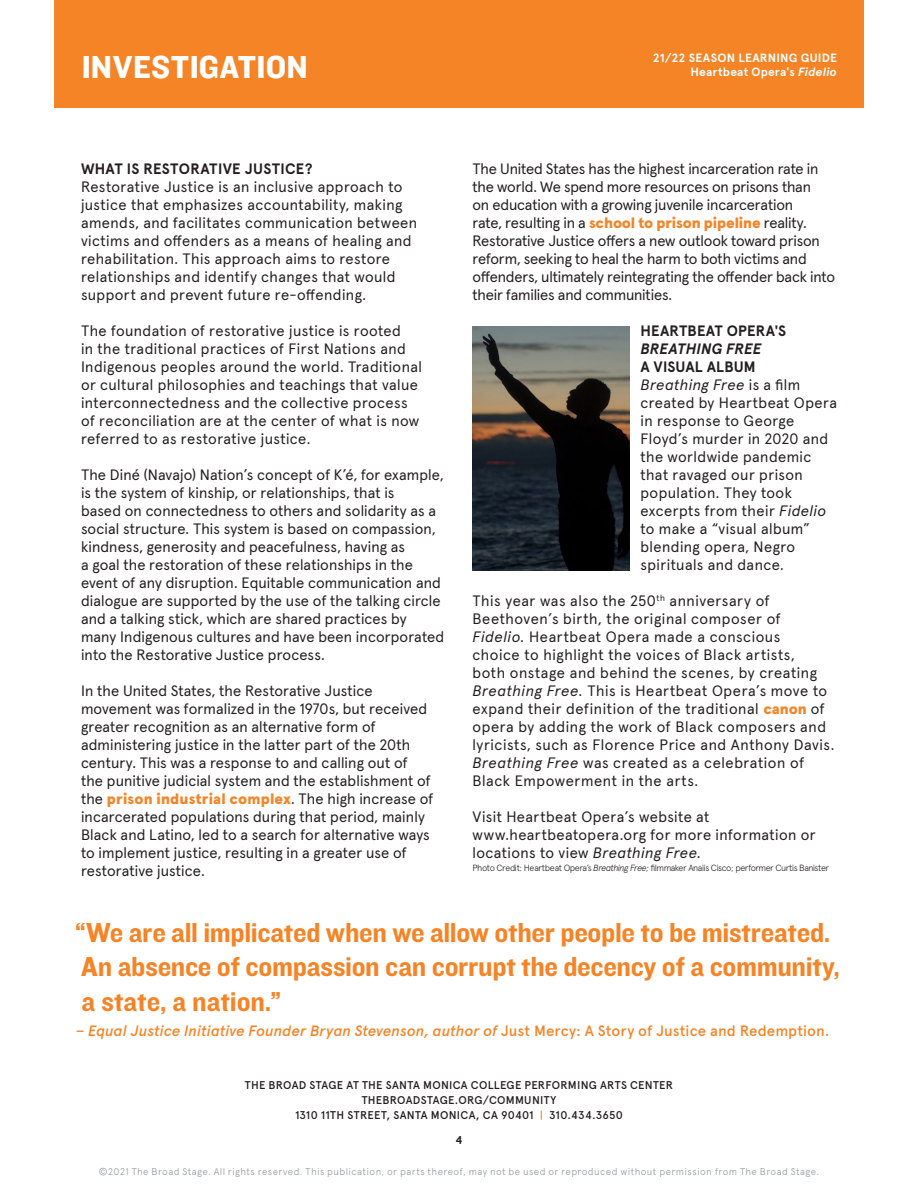
<style>
.page{position:relative;width:918px;height:1188px;background:#fff}
.page>*{position:absolute;margin:0;border:0;box-sizing:border-box;transform-origin:0 0}
.t1{font:33px "Knockout HTF51 Middleweight";letter-spacing:.01em;color:#fff}
.t2{font:28.5px/34.2px "Knockout HTF51 Middleweight";letter-spacing:-.01em;color:#f58427}
.t3{font:15px/18px "Apercu LA Phil";letter-spacing:.015em;color:#231f20}
.t4{font:15px/18px "Apercu LA Phil";letter-spacing:.035em;color:#231f20}
.t5{font:15px/18px "Apercu LA Phil";letter-spacing:-.015em;color:#231f20}
.t6{font:italic 500 15px "Apercu";letter-spacing:-.005em;color:#f58427}
.t7{font:700 15px/18px "Apercu LA Phil";letter-spacing:.01em;color:#231f20}
.t8{font:700 12px "Apercu";letter-spacing:.02em;color:#fff}
.t9{font:500 12px "Cachet";color:#231f20}
.t10{font:500 11.25px/15px "Apercu";letter-spacing:.025em;color:#231f20;text-align:center}
.t11{font:300 9.75px "Apercu";letter-spacing:.045em;color:#939598}
.t12{font:300 9px "Apercu";letter-spacing:-.05em;color:#231f20}
.s1{font-style:italic}
.s2{font-weight:900;color:#f58427}
.s3{font-style:normal}
.s4{color:#f58427}
</style>
<div class="page">
<div style="left:54px;top:0;width:810px;height:108px;background:#f58427"></div>
<img style="left:472px;top:327px;width:158px;height:244px">
<p class="t8" style="left:653px;top:51px;width:186px">21/22 SEASON LEARNING GUIDE</p>
<p class="t1" style="left:82px;top:49px;width:228px">INVESTIGATION</p>
<p class="t8" style="left:690px;top:65px;width:148px">Heartbeat Opera's <span class="s1">Fidelio</span></p>
<p class="t7" style="left:81px;top:159px;width:233px">WHAT IS RESTORATIVE JUSTICE?</p>
<p class="t3" style="left:81px;top:176px;width:338px">Restorative Justice is an inclusive approach to justice that emphasizes accountability, making amends, and facilitates communication between victims and offenders as a means of healing and rehabilitation. This approach aims to restore relationships and identify changes that would support and prevent future re-offending.</p>
<p class="t3" style="left:81px;top:320px;width:342px">The foundation of restorative justice is rooted<br>in the traditional practices of First Nations and Indigenous peoples around the world. Traditional or cultural philosophies and teachings that value interconnectedness and the collective process of reconciliation are at the center of what is now referred to as restorative justice.</p>
<p class="t3" style="left:81px;top:464px;width:365px">The Diné (Navajo) Nation’s concept of K’é, for example, is the system of kinship, or relationships, that is<br>based on connectedness to others and solidarity as a social structure. This system is based on compassion, kindness, generosity and peacefulness, having as<br>a goal the restoration of these relationships in the event of any disruption. Equitable communication and dialogue are supported by the use of the talking circle and a talking stick, which are shared practices by many Indigenous cultures and have been incorporated into the Restorative Justice process.</p>
<p class="t3" style="left:81px;top:680px;width:354px">In the United States, the Restorative Justice movement was formalized in the 1970s, but received greater recognition as an alternative form of administering justice in the latter part of the 20th century. This was a response to and calling out of the punitive judicial system and the establishment of the <span class="s2">prison industrial complex</span>. The high increase of incarcerated populations during that period, mainly Black and Latino, led to a search for alternative ways to implement justice, resulting in a greater use of restorative justice.</p>
<p class="t5" style="left:472px;top:158px;width:364px">The United States has the highest incarceration rate in the world. We spend more resources on prisons than<br>on education with a growing juvenile incarceration<br>rate, resulting in a <span class="s2">school to prison pipeline</span> reality.<br>Restorative Justice offers a new outlook toward prison reform, seeking to heal the harm to both victims and offenders, ultimately reintegrating the offender back into their families and communities.</p>
<p class="t7" style="left:640px;top:321px;width:147px">HEARTBEAT OPERA'S<br><span class="s1">BREATHING FREE<br></span>A VISUAL ALBUM</p>
<p class="t3" style="left:640px;top:374px;width:198px"><span class="s1">Breathing Free</span> is a film created by Heartbeat Opera in response to George<br>Floyd’s murder in 2020 and the worldwide pandemic that ravaged our prison population. They took excerpts from their <span class="s1">Fidelio </span>to make a “visual album” blending opera, Negro spirituals and dance.</p>
<p class="t4" style="left:472px;top:590px;width:363px">This year was also the 250<sup>th</sup> anniversary of Beethoven’s birth, the original composer of <span class="s1">Fidelio.</span> Heartbeat Opera made a conscious<br>choice to highlight the voices of Black artists,<br>both onstage and behind the scenes, by creating <span class="s1">Breathing Free.</span> This is Heartbeat Opera’s move to expand their definition of the traditional <span class="s2">canon</span> of opera by adding the work of Black composers and lyricists, such as Florence Price and Anthony Davis.<br><span class="s1">Breathing Free</span> was created as a celebration of Black Empowerment in the arts.</p>
<p class="t3" style="left:472px;top:806px;width:345px">Visit Heartbeat Opera’s website at www.heartbeatopera.org for more information or locations to view <span class="s1">Breathing Free.</span></p>
<p class="t12" style="left:472px;top:863px;width:358px">Photo Credit: Heartbeat Opera’s <span class="s1">Breathing Free;</span> filmmaker Anaiis Cisco; performer Curtis Banister</p>
<p class="t2" style="left:75px;top:916px;width:766px">“We are all implicated when we allow other people to be mistreated.<br>An absence of compassion can corrupt the decency of a community, a state, a nation.”</p>
<p class="t6" style="left:76px;top:1022px;width:755px">– Equal Justice Initiative Founder Bryan Stevenson, author of <span class="s3">Just Mercy: A Story of Justice and Redemption.</span></p>
<p class="t10" style="left:245px;top:1078px;width:430px">THE BROAD STAGE AT THE SANTA MONICA COLLEGE PERFORMING ARTS CENTER<br>THEBROADSTAGE.ORG/COMMUNITY<br>1310 11TH STREET, SANTA MONICA, CA 90401 <span class="s4">|</span> 310.434.3650</p>
<p class="t9" style="left:455px;top:1133px;width:9px">4</p>
<p class="t11" style="left:99px;top:1165px;width:722px">©2021 The Broad Stage. All rights reserved. This publication, or parts thereof, may not be used or reproduced without permission from The Broad Stage.</p>
</div>
